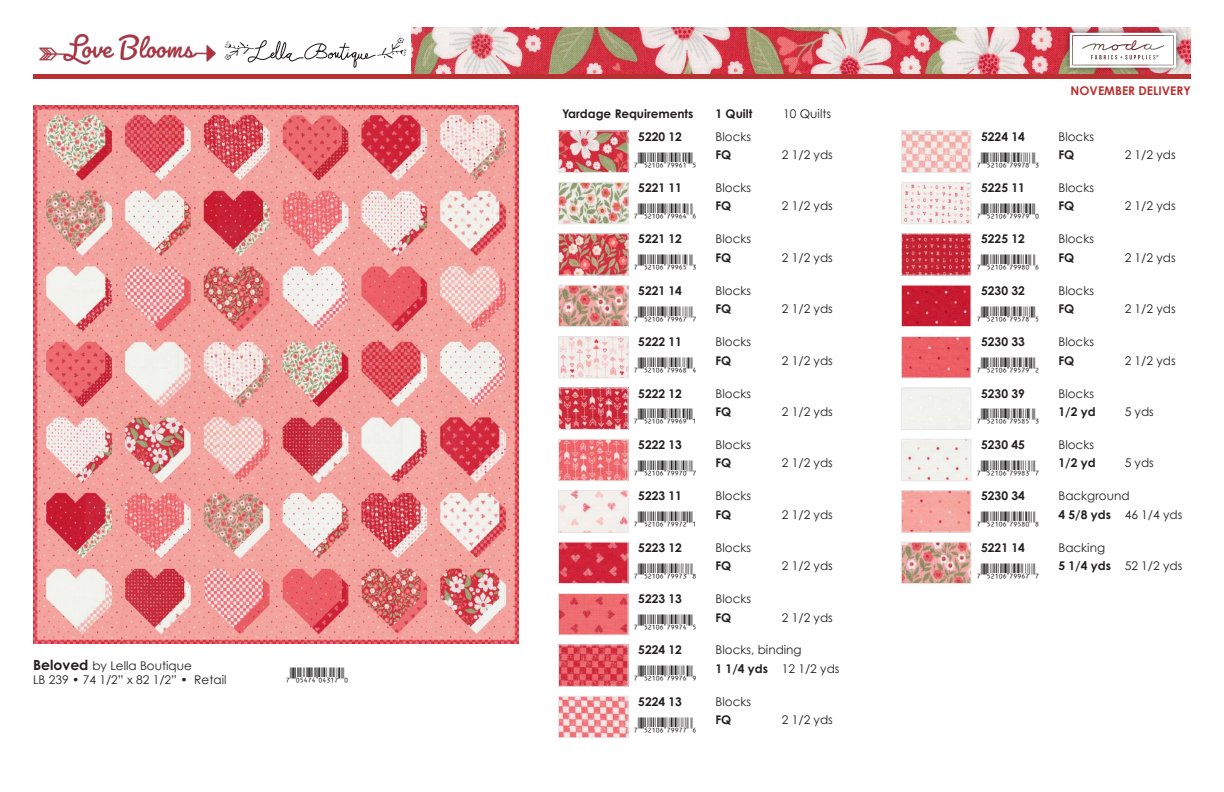
<style>
.page{position:relative;width:1224px;height:792px;background:#fff}
.page>*{position:absolute;margin:0;border:0;box-sizing:border-box;transform-origin:0 0}
.t1{font:16px "UPC Aa";color:#231f20}
.t2{font:12px/14.4px "Century Gothic";color:#231f20}
.t3{font:12px "Century Gothic Pro";color:#231f20}
.t4{font:700 12px "Century Gothic";color:#231f20}
.t5{font:700 12px "Century Gothic Pro";color:#231f20}
.t6{font:700 12px "Century Gothic";color:#ba3031}
.s1{font-family:"Century Gothic Pro";font-weight:700;font-size:14px}
.s2{font-family:"Century Gothic Pro"}
.s3{font-weight:700}
</style>
<div class="page">
<img style="left:412px;top:27px;width:779px;height:47px">
<div style="left:33px;top:74px;width:1158px;height:5px;background:#ba3031"></div>
<div style="left:1063px;top:26px;width:119px;height:48px;background:#231f20;opacity:.75"></div>
<svg style="left:1070px;top:33px;width:106px;height:35px"></svg>
<svg style="left:224px;top:38px;width:183px;height:30px"></svg>
<img style="left:39px;top:34px;width:177px;height:31px">
<img style="left:560px;top:132px;width:67px;height:39px">
<div style="left:558px;top:130px;width:71px;height:43px;border:1px solid #e6e7e9"></div>
<img style="left:560px;top:184px;width:67px;height:38px">
<div style="left:558px;top:182px;width:71px;height:42px;border:1px solid #e6e7e9"></div>
<img style="left:560px;top:235px;width:67px;height:39px">
<div style="left:558px;top:233px;width:71px;height:43px;border:1px solid #e6e7e9"></div>
<img style="left:560px;top:287px;width:67px;height:38px">
<div style="left:558px;top:285px;width:71px;height:42px;border:1px solid #e6e7e9"></div>
<img style="left:560px;top:338px;width:67px;height:38px">
<div style="left:558px;top:336px;width:71px;height:42px;border:1px solid #e6e7e9"></div>
<img style="left:560px;top:389px;width:67px;height:39px">
<div style="left:558px;top:387px;width:71px;height:43px;border:1px solid #e6e7e9"></div>
<img style="left:560px;top:441px;width:67px;height:38px">
<div style="left:558px;top:439px;width:71px;height:42px;border:1px solid #e6e7e9"></div>
<img style="left:560px;top:492px;width:67px;height:39px">
<div style="left:558px;top:490px;width:71px;height:43px;border:1px solid #e6e7e9"></div>
<img style="left:560px;top:544px;width:67px;height:38px">
<div style="left:558px;top:542px;width:71px;height:42px;border:1px solid #e6e7e9"></div>
<img style="left:560px;top:595px;width:67px;height:38px">
<div style="left:558px;top:593px;width:71px;height:42px;border:1px solid #e6e7e9"></div>
<img style="left:560px;top:646px;width:67px;height:39px">
<div style="left:558px;top:644px;width:71px;height:43px;border:1px solid #e6e7e9"></div>
<img style="left:560px;top:698px;width:67px;height:38px">
<div style="left:558px;top:696px;width:71px;height:42px;border:1px solid #e6e7e9"></div>
<img style="left:903px;top:132px;width:66px;height:39px">
<div style="left:901px;top:130px;width:70px;height:43px;border:1px solid #e6e7e9"></div>
<img style="left:903px;top:184px;width:66px;height:38px">
<div style="left:901px;top:182px;width:70px;height:42px;border:1px solid #e6e7e9"></div>
<img style="left:903px;top:235px;width:66px;height:39px">
<div style="left:901px;top:233px;width:70px;height:43px;border:1px solid #e6e7e9"></div>
<img style="left:903px;top:287px;width:66px;height:38px">
<div style="left:901px;top:285px;width:70px;height:42px;border:1px solid #e6e7e9"></div>
<div style="left:903px;top:338px;width:66px;height:38px;background:#ec5e64"></div>
<div style="left:901px;top:336px;width:70px;height:42px;border:1px solid #e6e7e9"></div>
<div style="left:901px;top:387px;width:70px;height:43px;border:1px solid #e6e7e9"></div>
<img style="left:903px;top:441px;width:66px;height:38px">
<div style="left:901px;top:439px;width:70px;height:42px;border:1px solid #e6e7e9"></div>
<img style="left:903px;top:492px;width:66px;height:39px">
<div style="left:901px;top:490px;width:70px;height:43px;border:1px solid #e6e7e9"></div>
<img style="left:903px;top:544px;width:66px;height:38px">
<div style="left:901px;top:542px;width:70px;height:42px;border:1px solid #e6e7e9"></div>
<img style="left:33px;top:106px;width:485px;height:537px">
<p class="t2" style="left:33px;top:658px;width:235px"><span class="s1">Beloved</span> by Lella Boutique<br>LB 239 • 74 1/2” x 82 1/2” • <span class="s2">Retail $10.00</span></p>
<p class="t1" style="left:290px;top:664px;width:56px">(AFEHE|04317Q</p>
<p class="t5" style="left:562px;top:106px;width:133px">Yardage Requirements</p>
<p class="t5" style="left:716px;top:106px;width:38px">1 Quilt</p>
<p class="t3" style="left:783px;top:107px;width:49px">10 Quilts</p>
<p class="t4" style="left:638px;top:129px;width:45px">5220 12</p>
<p class="t2" style="left:716px;top:129px;width:37px">Blocks</p>
<p class="t1" style="left:638px;top:148px;width:56px">(FCBAG|79961V</p>
<p class="t5" style="left:716px;top:147px;width:17px">FQ</p>
<p class="t3" style="left:782px;top:147px;width:53px">2 1/2 yds</p>
<p class="t4" style="left:638px;top:180px;width:45px">5221 11</p>
<p class="t2" style="left:716px;top:180px;width:37px">Blocks</p>
<p class="t1" style="left:638px;top:199px;width:56px">(FCBAG|79964W</p>
<p class="t5" style="left:716px;top:199px;width:17px">FQ</p>
<p class="t3" style="left:782px;top:199px;width:53px">2 1/2 yds</p>
<p class="t4" style="left:638px;top:231px;width:45px">5221 12</p>
<p class="t2" style="left:716px;top:232px;width:37px">Blocks</p>
<p class="t1" style="left:638px;top:251px;width:56px">(FCBAG|79965T</p>
<p class="t5" style="left:716px;top:250px;width:17px">FQ</p>
<p class="t3" style="left:782px;top:250px;width:53px">2 1/2 yds</p>
<p class="t4" style="left:638px;top:283px;width:45px">5221 14</p>
<p class="t2" style="left:716px;top:283px;width:37px">Blocks</p>
<p class="t1" style="left:638px;top:302px;width:56px">(FCBAG|79967X</p>
<p class="t5" style="left:716px;top:301px;width:17px">FQ</p>
<p class="t3" style="left:782px;top:302px;width:53px">2 1/2 yds</p>
<p class="t4" style="left:638px;top:334px;width:45px">5222 11</p>
<p class="t2" style="left:716px;top:334px;width:37px">Blocks</p>
<p class="t1" style="left:638px;top:353px;width:56px">(FCBAG|79968U</p>
<p class="t5" style="left:716px;top:353px;width:17px">FQ</p>
<p class="t3" style="left:782px;top:353px;width:53px">2 1/2 yds</p>
<p class="t4" style="left:638px;top:386px;width:45px">5222 12</p>
<p class="t2" style="left:716px;top:386px;width:37px">Blocks</p>
<p class="t1" style="left:638px;top:405px;width:56px">(FCBAG|79969R</p>
<p class="t5" style="left:716px;top:404px;width:17px">FQ</p>
<p class="t3" style="left:782px;top:404px;width:53px">2 1/2 yds</p>
<p class="t4" style="left:638px;top:437px;width:45px">5222 13</p>
<p class="t2" style="left:716px;top:437px;width:37px">Blocks</p>
<p class="t1" style="left:638px;top:456px;width:56px">(FCBAG|79970X</p>
<p class="t5" style="left:716px;top:456px;width:17px">FQ</p>
<p class="t3" style="left:782px;top:456px;width:53px">2 1/2 yds</p>
<p class="t4" style="left:638px;top:488px;width:45px">5223 11</p>
<p class="t2" style="left:716px;top:489px;width:37px">Blocks</p>
<p class="t1" style="left:638px;top:507px;width:56px">(FCBAG|79972R</p>
<p class="t5" style="left:716px;top:507px;width:17px">FQ</p>
<p class="t3" style="left:782px;top:507px;width:53px">2 1/2 yds</p>
<p class="t4" style="left:638px;top:540px;width:45px">5223 12</p>
<p class="t2" style="left:716px;top:540px;width:37px">Blocks</p>
<p class="t1" style="left:638px;top:559px;width:56px">(FCBAG|79973Y</p>
<p class="t5" style="left:716px;top:558px;width:17px">FQ</p>
<p class="t3" style="left:782px;top:558px;width:53px">2 1/2 yds</p>
<p class="t4" style="left:638px;top:591px;width:45px">5223 13</p>
<p class="t2" style="left:716px;top:591px;width:37px">Blocks</p>
<p class="t1" style="left:638px;top:610px;width:56px">(FCBAG|79974V</p>
<p class="t5" style="left:716px;top:610px;width:17px">FQ</p>
<p class="t3" style="left:782px;top:610px;width:53px">2 1/2 yds</p>
<p class="t4" style="left:638px;top:643px;width:45px">5224 12</p>
<p class="t2" style="left:716px;top:643px;width:88px">Blocks, binding</p>
<p class="t1" style="left:638px;top:662px;width:56px">(FCBAG|79976Z</p>
<p class="t3" style="left:716px;top:661px;width:126px"><span class="s3">1 1/4 yds</span> 12 1/2 yds</p>
<p class="t4" style="left:638px;top:694px;width:45px">5224 13</p>
<p class="t2" style="left:716px;top:694px;width:37px">Blocks</p>
<p class="t1" style="left:638px;top:713px;width:56px">(FCBAG|79977W</p>
<p class="t5" style="left:716px;top:712px;width:17px">FQ</p>
<p class="t3" style="left:782px;top:713px;width:53px">2 1/2 yds</p>
<p class="t6" style="left:1071px;top:83px;width:122px">NOVEMBER DELIVERY</p>
<p class="t4" style="left:981px;top:129px;width:45px">5224 14</p>
<p class="t2" style="left:1058px;top:129px;width:37px">Blocks</p>
<p class="t1" style="left:981px;top:148px;width:56px">(FCBAG|79978T</p>
<p class="t5" style="left:1058px;top:147px;width:17px">FQ</p>
<p class="t3" style="left:1125px;top:147px;width:53px">2 1/2 yds</p>
<p class="t4" style="left:981px;top:180px;width:45px">5225 11</p>
<p class="t2" style="left:1058px;top:180px;width:37px">Blocks</p>
<p class="t1" style="left:981px;top:199px;width:56px">(FCBAG|79979Q</p>
<p class="t5" style="left:1058px;top:199px;width:17px">FQ</p>
<p class="t3" style="left:1125px;top:199px;width:53px">2 1/2 yds</p>
<p class="t4" style="left:981px;top:231px;width:45px">5225 12</p>
<p class="t2" style="left:1058px;top:232px;width:37px">Blocks</p>
<p class="t1" style="left:981px;top:251px;width:56px">(FCBAG|79980W</p>
<p class="t5" style="left:1058px;top:250px;width:17px">FQ</p>
<p class="t3" style="left:1125px;top:250px;width:53px">2 1/2 yds</p>
<p class="t4" style="left:981px;top:283px;width:45px">5230 32</p>
<p class="t2" style="left:1058px;top:283px;width:37px">Blocks</p>
<p class="t1" style="left:981px;top:302px;width:56px">(FCBAG|79578V</p>
<p class="t5" style="left:1058px;top:301px;width:17px">FQ</p>
<p class="t3" style="left:1125px;top:302px;width:53px">2 1/2 yds</p>
<p class="t4" style="left:981px;top:334px;width:45px">5230 33</p>
<p class="t2" style="left:1058px;top:334px;width:37px">Blocks</p>
<p class="t1" style="left:981px;top:353px;width:56px">(FCBAG|79579S</p>
<p class="t5" style="left:1058px;top:353px;width:17px">FQ</p>
<p class="t3" style="left:1125px;top:353px;width:53px">2 1/2 yds</p>
<p class="t4" style="left:981px;top:386px;width:45px">5230 39</p>
<p class="t2" style="left:1058px;top:386px;width:37px">Blocks</p>
<p class="t1" style="left:981px;top:405px;width:56px">(FCBAG|79585T</p>
<p class="t5" style="left:1058px;top:404px;width:39px">1/2 yd</p>
<p class="t3" style="left:1125px;top:404px;width:31px">5 yds</p>
<p class="t4" style="left:981px;top:437px;width:45px">5230 45</p>
<p class="t2" style="left:1058px;top:437px;width:37px">Blocks</p>
<p class="t1" style="left:981px;top:456px;width:56px">(FCBAG|79983X</p>
<p class="t5" style="left:1058px;top:456px;width:39px">1/2 yd</p>
<p class="t3" style="left:1125px;top:456px;width:31px">5 yds</p>
<p class="t4" style="left:981px;top:488px;width:45px">5230 34</p>
<p class="t2" style="left:1058px;top:489px;width:73px">Background</p>
<p class="t1" style="left:981px;top:507px;width:56px">(FCBAG|79580Y</p>
<p class="t3" style="left:1058px;top:507px;width:126px"><span class="s3">4 5/8 yds</span> 46 1/4 yds</p>
<p class="t4" style="left:981px;top:540px;width:45px">5221 14</p>
<p class="t2" style="left:1058px;top:540px;width:48px">Backing</p>
<p class="t1" style="left:981px;top:559px;width:56px">(FCBAG|79967X</p>
<p class="t3" style="left:1058px;top:558px;width:126px"><span class="s3">5 1/4 yds</span> 52 1/2 yds</p>
</div>
